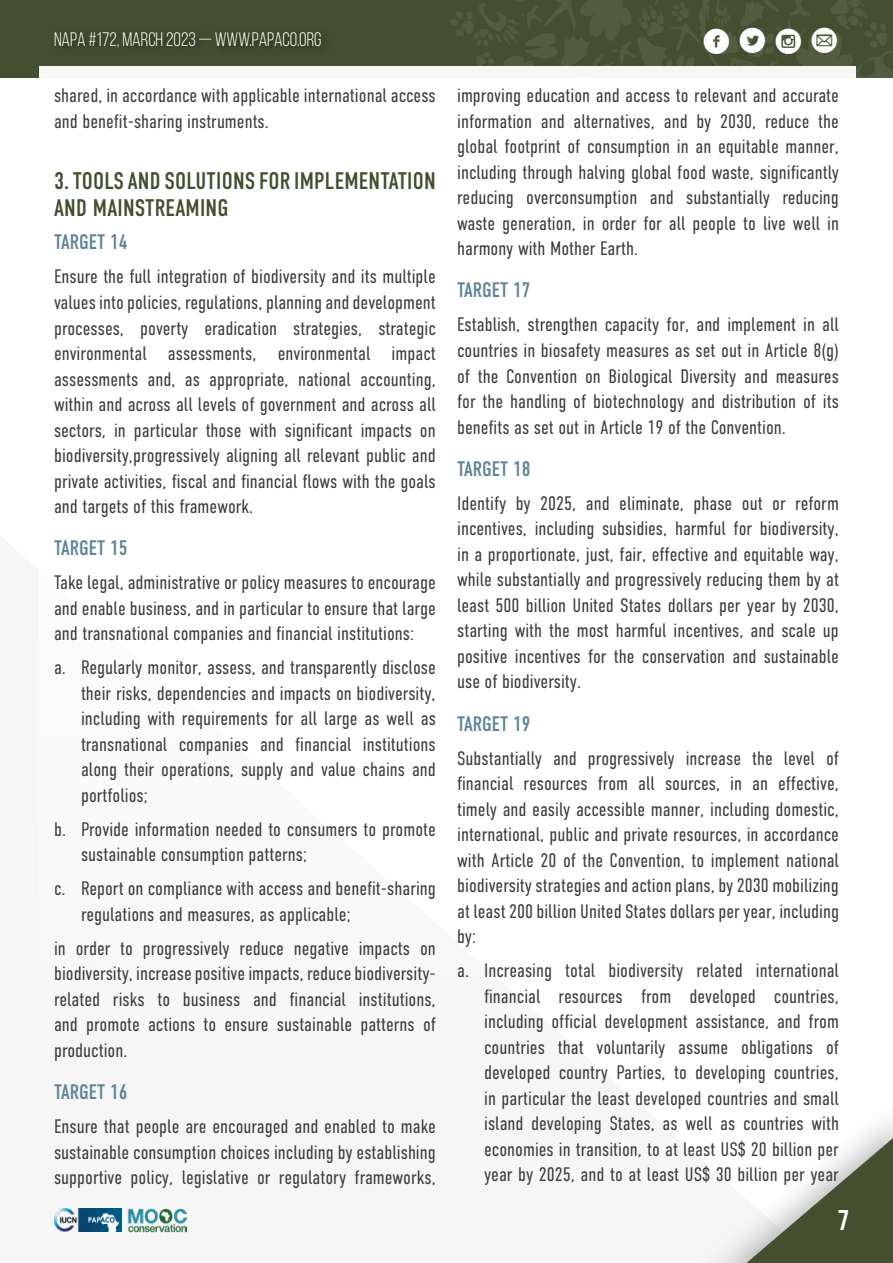
<style>
.page{position:relative;width:893px;height:1263px;background:#fff}
.page>*{position:absolute;margin:0;border:0;box-sizing:border-box;transform-origin:0 0}
.t1{font:36px "Socialico";color:#fff}
.t2{font:700 28.5px "Bebas Neue";color:#fff}
.t3{font:24px/27px "DIN Condensed";letter-spacing:.01em;color:#444f30}
.t4{font:21px "DIN Condensed";color:#5e8597}
.t5{font:300 19.5px/25.5px "DIN Condensed";color:#3c3c3b;text-align:justify}
.t6{font:19.5px "Bebas Neue";color:#fff}
.s1{font-family:"Socialico Plus Plus"}
</style>
<div class="page">
<div style="left:0;top:0;width:893px;height:77px;background:#444f31"></div>
<div style="left:49px;top:26px;width:282px;height:30px;background:#3f492d"></div>
<svg style="left:716px;top:1129px;width:177px;height:134px"></svg>
<div style="left:39px;top:66px;width:817px;height:1005px;background:#fff"></div>
<img style="left:127px;top:1208px;width:60px;height:25px">
<img style="left:450px;top:0;width:443px;height:78px">
<img style="left:54px;top:1209px;width:68px;height:22px">
<p class="t6" style="left:54px;top:29px;width:269px">NAPA #172, MARCH 2023 — WWW.PAPACO.ORG</p>
<h1 class="t1" style="left:702px;top:20px;width:138px">fl<span class="s1">im</span></h1>
<p class="t5" style="left:54px;top:83px;width:383px">shared, in accordance with applicable international access and benefit-sharing instruments.</p>
<p class="t3" style="left:54px;top:167px;width:383px">3. TOOLS AND SOLUTIONS FOR IMPLEMENTATION<br>AND MAINSTREAMING</p>
<p class="t4" style="left:54px;top:231px;width:75px">TARGET 14</p>
<p class="t5" style="left:54px;top:264px;width:383px">Ensure the full integration of biodiversity and its multiple values into policies, regulations, planning and development processes, poverty eradication strategies, strategic environmental assessments, environmental impact assessments and, as appropriate, national accounting, within and across all levels of government and across all sectors, in particular those with significant impacts on biodiversity,progressively aligning all relevant public and private activities, fiscal and financial flows with the goals and targets of this framework.</p>
<p class="t4" style="left:54px;top:536px;width:75px">TARGET 15</p>
<p class="t5" style="left:54px;top:570px;width:383px">Take legal, administrative or policy measures to encourage and enable business, and in particular to ensure that large and transnational companies and financial institutions:</p>
<p class="t5" style="left:81px;top:655px;width:356px;text-indent:-27px">a. Regularly monitor, assess, and transparently disclose their risks, dependencies and impacts on biodiversity, including with requirements for all large as well as transnational companies and financial institutions along their operations, supply and value chains and portfolios;</p>
<p class="t5" style="left:81px;top:816px;width:356px;text-indent:-27px">b. Provide information needed to consumers to promote sustainable consumption patterns;</p>
<p class="t5" style="left:81px;top:876px;width:356px;text-indent:-27px">c. Report on compliance with access and benefit-sharing regulations and measures, as applicable;</p>
<p class="t5" style="left:54px;top:935px;width:383px">in order to progressively reduce negative impacts on biodiversity, increase positive impacts, reduce biodiversity&shy;related risks to business and financial institutions, and promote actions to ensure sustainable patterns of production.</p>
<p class="t4" style="left:54px;top:1080px;width:75px">TARGET 16</p>
<p class="t5" style="left:54px;top:1114px;width:383px">Ensure that people are encouraged and enabled to make sustainable consumption choices including by establishing supportive policy, legislative or regulatory frameworks,</p>
<p class="t5" style="left:457px;top:83px;width:383px">improving education and access to relevant and accurate information and alternatives, and by 2030, reduce the global footprint of consumption in an equitable manner, including through halving global food waste, significantly reducing overconsumption and substantially reducing waste generation, in order for all people to live well in harmony with Mother Earth.</p>
<p class="t4" style="left:457px;top:278px;width:75px">TARGET 17</p>
<p class="t5" style="left:457px;top:312px;width:383px">Establish, strengthen capacity for, and implement in all countries in biosafety measures as set out in Article 8(g) of the Convention on Biological Diversity and measures for the handling of biotechnology and distribution of its benefits as set out in Article 19 of the Convention.</p>
<p class="t4" style="left:457px;top:457px;width:75px">TARGET 18</p>
<p class="t5" style="left:457px;top:490px;width:383px">Identify by 2025, and eliminate, phase out or reform incentives, including subsidies, harmful for biodiversity, in a proportionate, just, fair, effective and equitable way, while substantially and progressively reducing them by at least 500 billion United States dollars per year by 2030, starting with the most harmful incentives, and scale up positive incentives for the conservation and sustainable use of biodiversity.</p>
<p class="t4" style="left:457px;top:712px;width:75px">TARGET 19</p>
<p class="t5" style="left:457px;top:745px;width:383px">Substantially and progressively increase the level of financial resources from all sources, in an effective, timely and easily accessible manner, including domestic, international, public and private resources, in accordance with Article 20 of the Convention, to implement national biodiversity strategies and action plans, by 2030 mobilizing at least 200 billion United States dollars per year, including by:</p>
<p class="t5" style="left:484px;top:958px;width:356px;text-indent:-27px">a. Increasing total biodiversity related international financial resources from developed countries, including official development assistance, and from countries that voluntarily assume obligations of developed country Parties, to developing countries, in particular the least developed countries and small island developing States, as well as countries with economies in transition, to at least US$ 20 billion per year by 2025, and to at least US$ 30 billion per year</p>
<h2 class="t2" style="left:838px;top:1205px;width:13px">7</h2>
</div>
